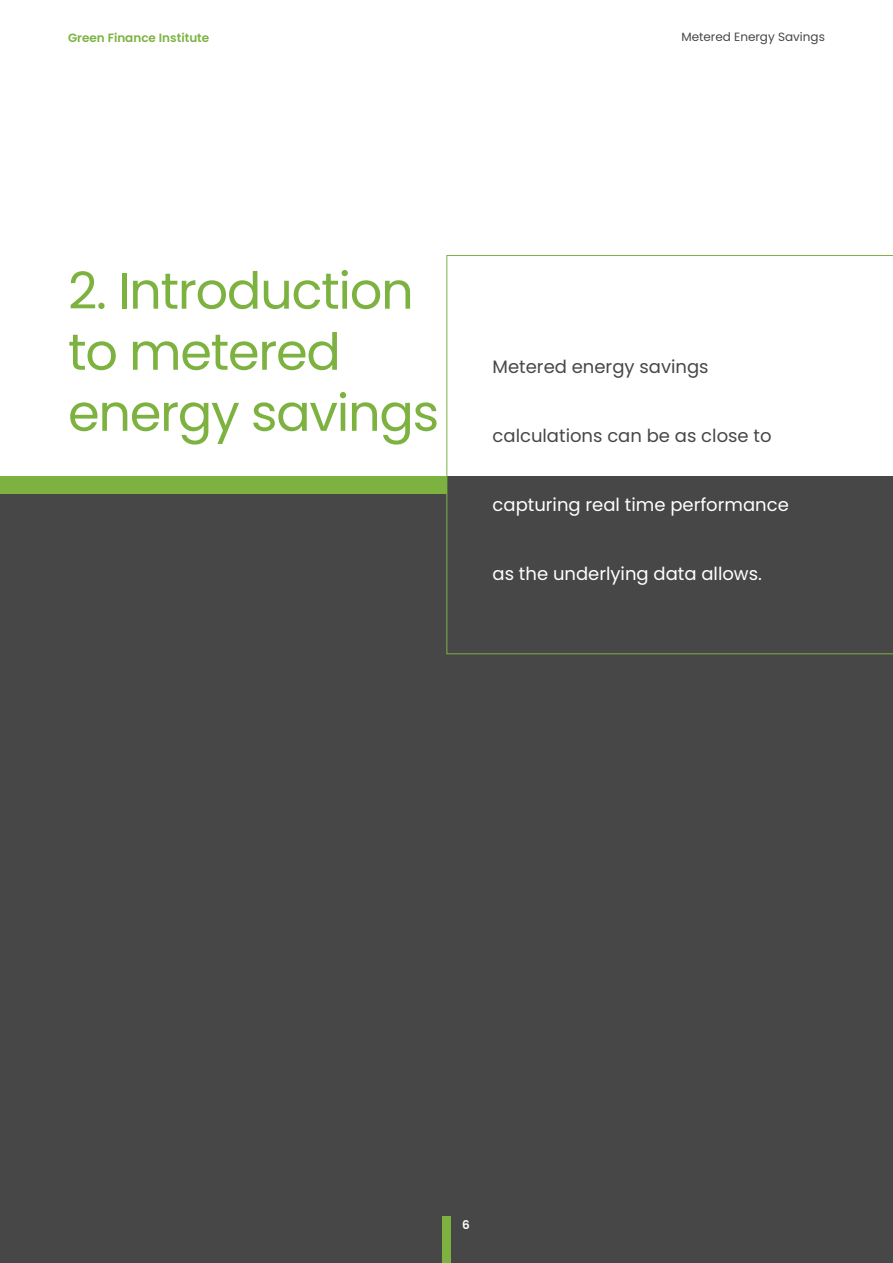
<style>
.page{position:relative;width:893px;height:1263px;background:#fff}
.page>*{position:absolute;margin:0;border:0;box-sizing:border-box;transform-origin:0 0}
.t1{font:51px/61.1px "Poppins";letter-spacing:-.025em;color:#7db241}
.t2{font:18px "Poppins";color:#fff}
.t3{font:18px "Poppins";color:#474747}
.t4{font:600 12px "Poppins";color:#7db241}
.t5{font:12px "Poppins";color:#474747}
.t6{font:600 12px "Poppins";color:#fff}
</style>
<div class="page">
<div style="left:0;top:476px;width:893px;height:787px;background:#474747"></div>
<div style="left:442px;top:1216px;width:9px;height:47px;background:#7db241"></div>
<svg style="left:446px;top:255px;width:447px;height:399px"></svg>
<div style="left:0;top:476px;width:446px;height:17px;background:#7db241"></div>
<p class="t4" style="left:68px;top:31px;width:143px">Green Finance Institute</p>
<p class="t5" style="left:681px;top:30px;width:145px">Metered Energy Savings</p>
<h1 class="t1" style="left:68px;top:261px;width:373px">2. Introduction to metered energy savings</h1>
<p class="t3" style="left:493px;top:356px;width:218px">Metered energy savings</p>
<p class="t3" style="left:493px;top:425px;width:281px">calculations can be as close to</p>
<p class="t2" style="left:493px;top:494px;width:298px">capturing real time performance</p>
<p class="t2" style="left:493px;top:563px;width:271px">as the underlying data allows.</p>
<p class="t6" style="left:462px;top:1218px;width:9px">6</p>
</div>
